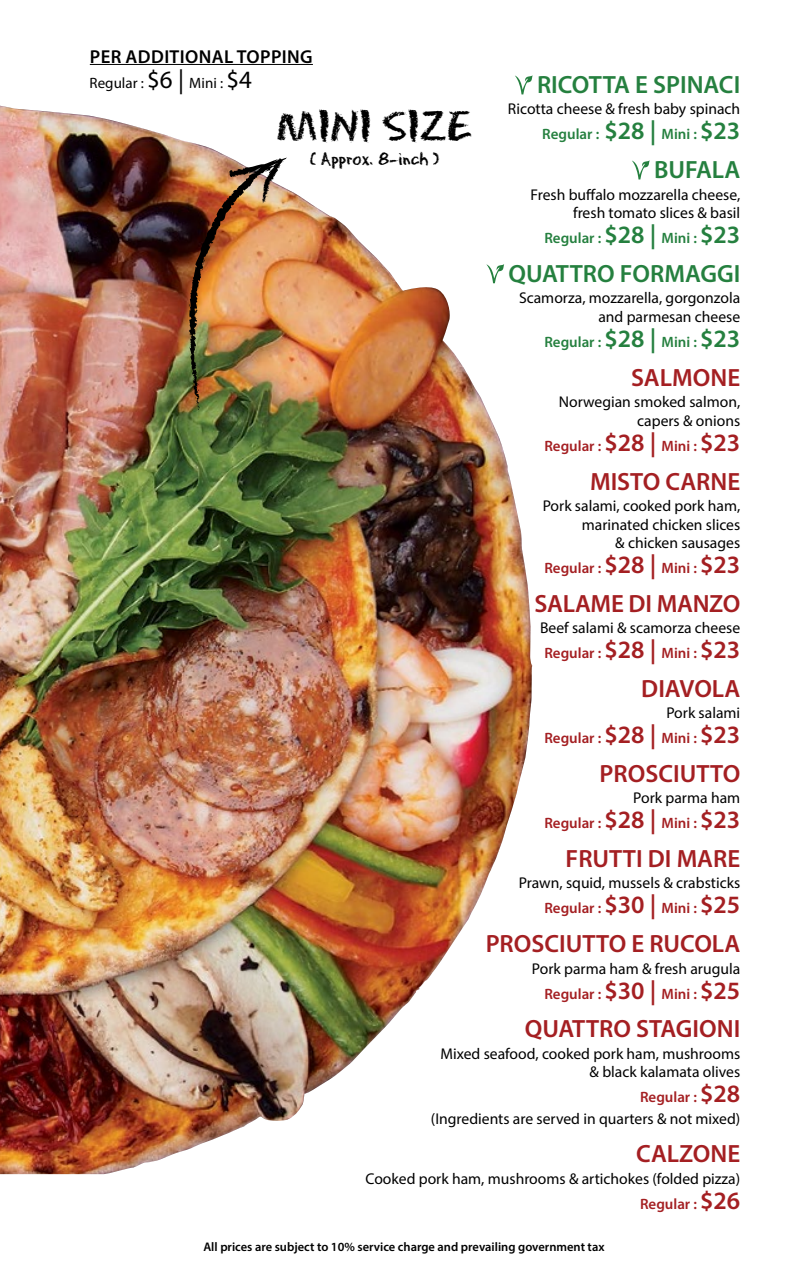
<style>
.page{position:relative;width:808px;height:1276px;background:#fff}
.page>*{position:absolute;margin:0;border:0;box-sizing:border-box;transform-origin:0 0}
.t1{font:43.75px "Eraser Dust";color:#000}
.t2{font:600 25px "Myriad Pro";color:#a41f22}
.t3{font:600 25px "Myriad Pro";color:#25803f}
.t4{font:600 18.75px "Myriad Pro";letter-spacing:.02em;color:#000}
.t5{font:18.75px "Eraser Dust";color:#000}
.t6{font:15.62px/18.8px "Myriad Pro";color:#000;text-align:right}
.t7{font:600 15px "Myriad Pro";color:#a41f22}
.t8{font:600 15px "Myriad Pro";color:#25803f}
.t9{font:15px "Myriad Pro";color:#000}
.t10{font:600 12.5px "Myriad Pro";color:#000}
.s1{font-size:25px}
</style>
<div class="page">
<svg style="left:515px;top:75px;width:18px;height:19px"></svg>
<svg style="left:632px;top:160px;width:18px;height:19px"></svg>
<hr style="left:90px;top:64px;width:223px;height:1px;background:#000">
<img style="left:0;top:106px;width:533px;height:1068px">
<img style="left:189px;top:157px;width:98px;height:253px">
<p class="t4" style="left:90px;top:44px;width:224px">PER ADDITIONAL TOPPING</p>
<p class="t9" style="left:90px;top:73px;width:164px">Regular : <span class="s1">$6 |</span> Mini : <span class="s1">$4</span></p>
<h1 class="t1" style="left:277px;top:96px;width:198px">MINI SIZE</h1>
<p class="t5" style="left:310px;top:145px;width:131px">( Approx. 8-inch )</p>
<h2 class="t3" style="left:537px;top:69px;width:205px">RICOTTA E SPINACI</h2>
<p class="t6" style="left:508px;top:100px;width:234px">Ricotta cheese &amp; fresh baby spinach</p>
<p class="t8" style="left:542px;top:125px;width:199px">Regular : <span class="s1">$28 |</span> Mini : <span class="s1">$23</span></p>
<h2 class="t3" style="left:654px;top:154px;width:88px">BUFALA</h2>
<p class="t6" style="left:530px;top:185px;width:211px">Fresh buffalo mozzarella cheese, fresh tomato slices &amp; basil</p>
<p class="t8" style="left:544px;top:229px;width:197px">Regular : <span class="s1">$28 |</span> Mini : <span class="s1">$23</span></p>
<h2 class="t3" style="left:509px;top:258px;width:233px">QUATTRO FORMAGGI</h2>
<p class="t6" style="left:519px;top:288px;width:223px">Scamorza, mozzarella, gorgonzola and parmesan cheese</p>
<p class="t8" style="left:544px;top:332px;width:197px">Regular : <span class="s1">$28 |</span> Mini : <span class="s1">$23</span></p>
<h2 class="t2" style="left:631px;top:361px;width:111px">SALMONE</h2>
<p class="t6" style="left:559px;top:392px;width:183px">Norwegian smoked salmon, capers &amp; onions</p>
<p class="t7" style="left:544px;top:436px;width:197px">Regular : <span class="s1">$28 |</span> Mini : <span class="s1">$23</span></p>
<h2 class="t2" style="left:590px;top:465px;width:152px">MISTO CARNE</h2>
<p class="t6" style="left:543px;top:496px;width:199px">Pork salami, cooked pork ham, marinated chicken slices<br>&amp; chicken sausages</p>
<p class="t7" style="left:544px;top:559px;width:197px">Regular : <span class="s1">$28 |</span> Mini : <span class="s1">$23</span></p>
<h2 class="t2" style="left:534px;top:588px;width:207px">SALAME DI MANZO</h2>
<p class="t6" style="left:540px;top:618px;width:202px">Beef salami &amp; scamorza cheese</p>
<p class="t7" style="left:544px;top:644px;width:197px">Regular : <span class="s1">$28 |</span> Mini : <span class="s1">$23</span></p>
<h2 class="t2" style="left:641px;top:673px;width:100px">DIAVOLA</h2>
<p class="t6" style="left:666px;top:703px;width:75px">Pork salami</p>
<p class="t7" style="left:544px;top:729px;width:197px">Regular : <span class="s1">$28 |</span> Mini : <span class="s1">$23</span></p>
<h2 class="t2" style="left:600px;top:758px;width:142px">PROSCIUTTO</h2>
<p class="t6" style="left:633px;top:788px;width:109px">Pork parma ham</p>
<p class="t7" style="left:544px;top:814px;width:197px">Regular : <span class="s1">$28 |</span> Mini : <span class="s1">$23</span></p>
<h2 class="t2" style="left:566px;top:843px;width:176px">FRUTTI DI MARE</h2>
<p class="t6" style="left:519px;top:873px;width:223px">Prawn, squid, mussels &amp; crabsticks</p>
<p class="t7" style="left:544px;top:899px;width:197px">Regular : <span class="s1">$30 |</span> Mini : <span class="s1">$25</span></p>
<h2 class="t2" style="left:486px;top:928px;width:256px">PROSCIUTTO E RUCOLA</h2>
<p class="t6" style="left:532px;top:958px;width:210px">Pork parma ham &amp; fresh arugula</p>
<p class="t7" style="left:544px;top:984px;width:197px">Regular : <span class="s1">$30 |</span> Mini : <span class="s1">$25</span></p>
<h2 class="t2" style="left:525px;top:1013px;width:217px">QUATTRO STAGIONI</h2>
<p class="t6" style="left:440px;top:1043px;width:301px">Mixed seafood, cooked pork ham, mushrooms &amp; black kalamata olives</p>
<p class="t7" style="left:640px;top:1087px;width:102px">Regular : <span class="s1">$28</span></p>
<p class="t6" style="left:431px;top:1108px;width:311px">(Ingredients are served in quarters &amp; not mixed)</p>
<h2 class="t2" style="left:636px;top:1138px;width:106px">CALZONE</h2>
<p class="t6" style="left:365px;top:1168px;width:376px">Cooked pork ham, mushrooms &amp; artichokes (folded pizza)</p>
<p class="t7" style="left:640px;top:1194px;width:102px">Regular : <span class="s1">$26</span></p>
<p class="t10" style="left:203px;top:1238px;width:403px">All prices are subject to 10% service charge and prevailing government tax</p>
</div>
